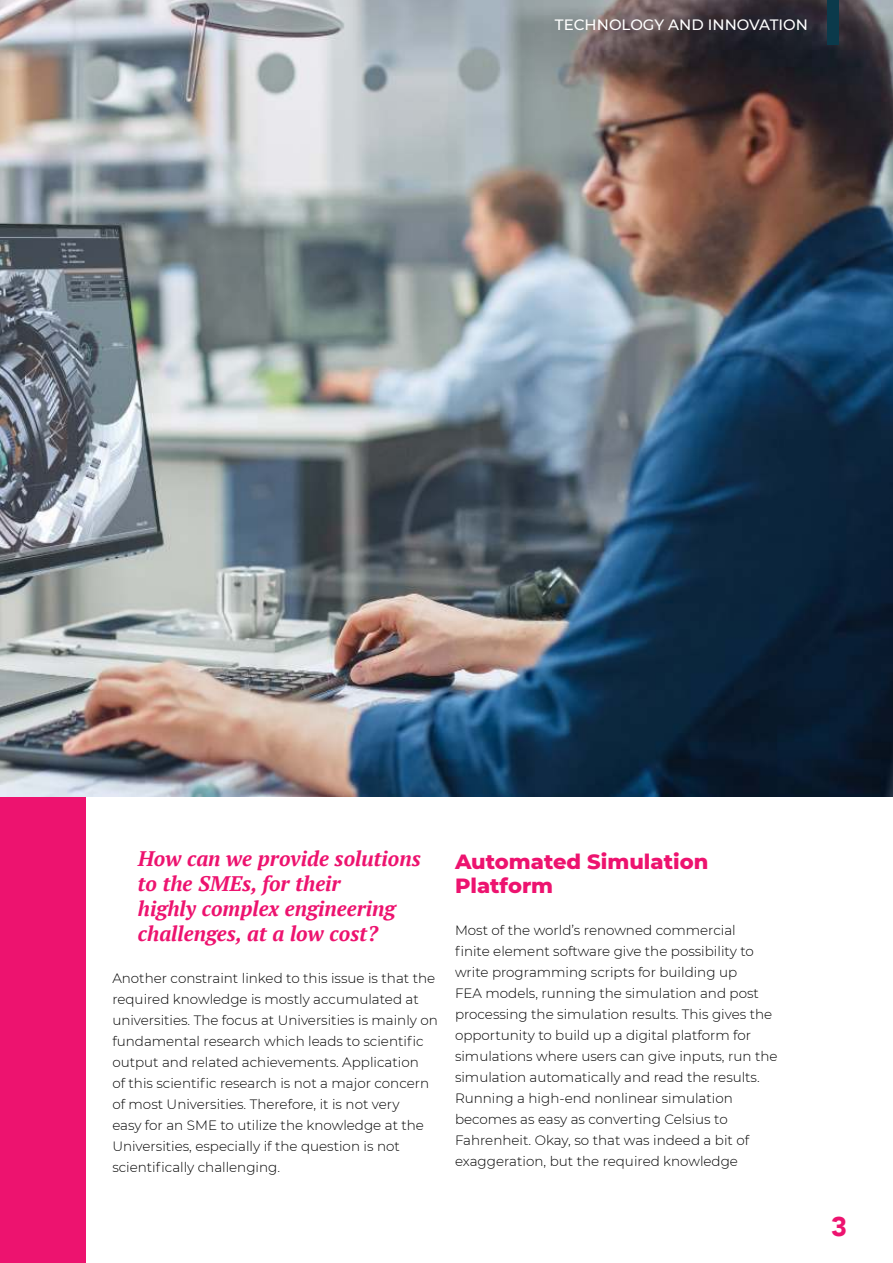
<style>
.page{position:relative;width:893px;height:1263px;background:#fff}
.page>*{position:absolute;margin:0;border:0;box-sizing:border-box;transform-origin:0 0}
.t1{font:900 27px "Avenir";color:#ed136f}
.t2{font:italic 700 21px/25.2px "PT Serif";color:#ed136f}
.t3{font:800 21px/24px "Montserrat";color:#ed136f}
.t4{font:500 15px "Montserrat";color:#fff}
.t5{font:300 13.5px/21px "Montserrat";color:#000}
</style>
<div class="page">
<div style="left:0;top:0;width:85px;height:1263px;background:#ed136f"></div>
<img style="left:0;top:0;width:893px;height:796px">
<div style="left:827px;top:0;width:12px;height:45px;background:#0b3a4b"></div>
<p class="t4" style="left:555px;top:17px;width:254px">TECHNOLOGY AND INNOVATION</p>
<h2 class="t2" style="left:138px;top:845px;width:284px">How can we provide solutions to the SMEs, for their<br>highly complex engineering challenges, at a low cost?</h2>
<p class="t5" style="left:112px;top:968px;width:327px">Another constraint linked to this issue is that the required knowledge is mostly accumulated at universities. The focus at Universities is mainly on fundamental research which leads to scientific output and related achievements. Application<br>of this scientific research is not a major concern of most Universities. Therefore, it is not very<br>easy for an SME to utilize the knowledge at the Universities, especially if the question is not scientifically challenging.</p>
<h2 class="t3" style="left:455px;top:849px;width:255px">Automated Simulation<br>Platform</h2>
<p class="t5" style="left:455px;top:920px;width:324px">Most of the world’s renowned commercial<br>finite element software give the possibility to write programming scripts for building up<br>FEA models, running the simulation and post processing the simulation results. This gives the opportunity to build up a digital platform for simulations where users can give inputs, run the simulation automatically and read the results.<br>Running a high-end nonlinear simulation becomes as easy as converting Celsius to Fahrenheit. Okay, so that was indeed a bit of exaggeration, but the required knowledge</p>
<h1 class="t1" style="left:831px;top:1211px;width:17px">3</h1>
</div>
